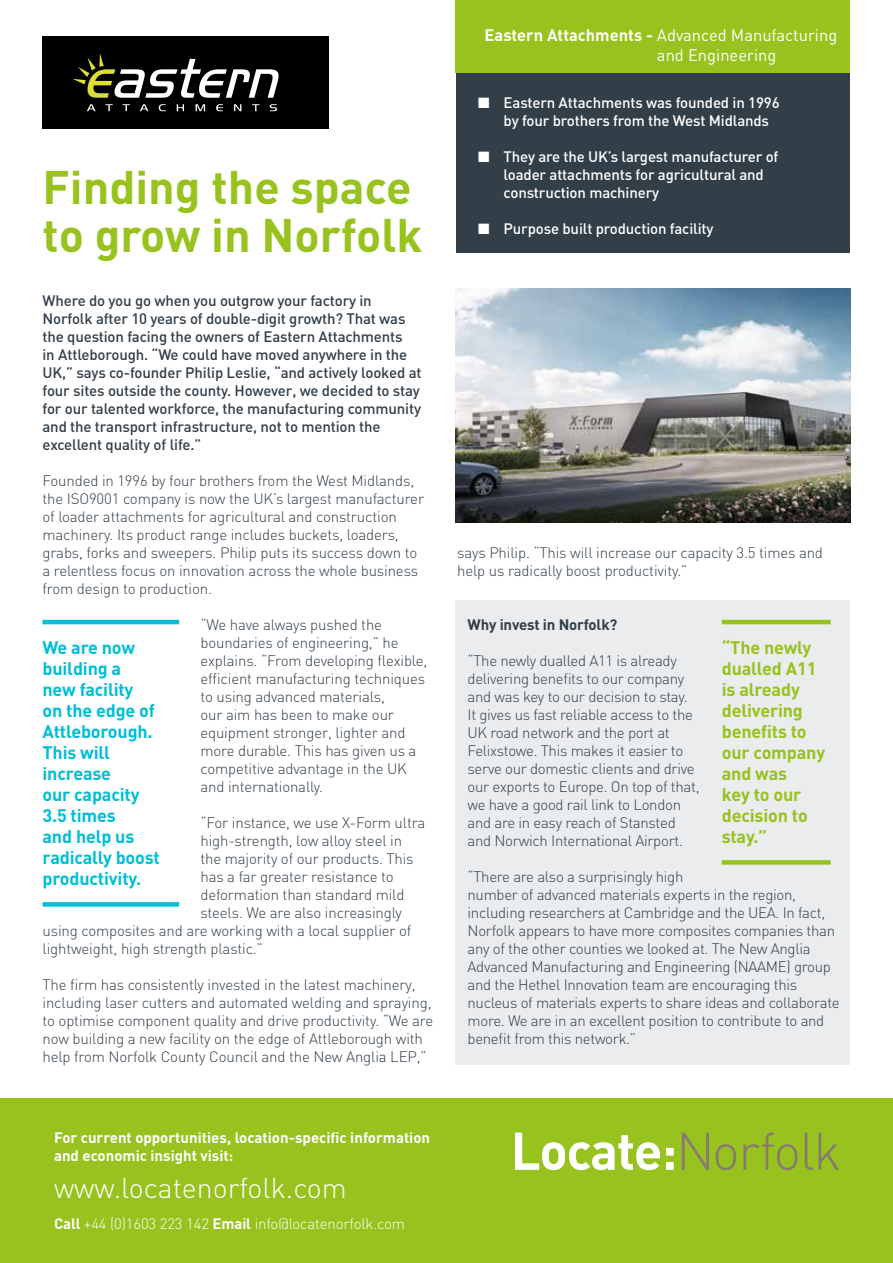
<style>
.page{position:relative;width:893px;height:1263px;background:#fff}
.page>*{position:absolute;margin:0;border:0;box-sizing:border-box;transform-origin:0 0}
.t1{font:700 46.5px/48px "DIN";color:#98c21d}
.t2{font:300 28.5px "DIN";color:#fff}
.t3{font:700 18px/21px "DIN";letter-spacing:-.01em;color:#00bed6}
.t4{font:700 18px/21px "DIN";letter-spacing:-.01em;color:#98c21d}
.t5{font:16.5px/19.8px "DIN";color:#fff}
.t6{font:300 15px/18px "DIN";letter-spacing:-.01em;color:#323e48}
.t7{font:500 15px/18px "DIN";letter-spacing:-.01em;color:#323e48}
.t8{font:500 15px/18px "DIN";letter-spacing:-.01em;color:#fff}
.t9{font:700 15px/18px "DIN";color:#fff}
.t10{font:300 15px "DIN";letter-spacing:-.01em;color:#fff}
.t11{font:700 15px "DIN";letter-spacing:-.01em;color:#323e48}
.s1{font-weight:700}
</style>
<div class="page">
<div style="left:456px;top:61px;width:394px;height:191px;background:#323e48"></div>
<div style="left:455px;top:0;width:395px;height:72px;background:#98c21d"></div>
<img style="left:455px;top:288px;width:395px;height:234px">
<div style="left:455px;top:600px;width:395px;height:465px;background:#eaeced"></div>
<hr style="left:722px;top:620px;width:109px;height:4px;background:#98c21d">
<div style="left:722px;top:860px;width:109px;height:5px;background:#98c21d"></div>
<hr style="left:43px;top:620px;width:136px;height:4px;background:#00bed6">
<div style="left:43px;top:902px;width:136px;height:5px;background:#00bed6"></div>
<div style="left:43px;top:36px;width:286px;height:92px;background:#000"></div>
<svg style="left:87px;top:104px;width:9px;height:7px"></svg>
<svg style="left:105px;top:104px;width:8px;height:7px"></svg>
<svg style="left:123px;top:104px;width:7px;height:7px"></svg>
<svg style="left:140px;top:104px;width:8px;height:7px"></svg>
<svg style="left:159px;top:104px;width:7px;height:7px"></svg>
<svg style="left:177px;top:104px;width:7px;height:7px"></svg>
<svg style="left:196px;top:104px;width:9px;height:7px"></svg>
<svg style="left:216px;top:104px;width:7px;height:7px"></svg>
<svg style="left:234px;top:104px;width:7px;height:7px"></svg>
<svg style="left:252px;top:104px;width:7px;height:7px"></svg>
<svg style="left:270px;top:104px;width:7px;height:7px"></svg>
<svg style="left:72px;top:53px;width:207px;height:45px"></svg>
<div style="left:0;top:1098px;width:893px;height:165px;background:#98c21d"></div>
<svg style="left:515px;top:1132px;width:145px;height:38px"></svg>
<svg style="left:666px;top:1148px;width:8px;height:22px"></svg>
<svg style="left:682px;top:1132px;width:27px;height:38px"></svg>
<svg style="left:716px;top:1144px;width:20px;height:26px"></svg>
<svg style="left:743px;top:1132px;width:54px;height:38px"></svg>
<svg style="left:805px;top:1132px;width:34px;height:38px"></svg>
<h1 class="t1" style="left:43px;top:161px;width:381px">Finding the space to grow in Norfolk</h1>
<p class="t7" style="left:43px;top:291px;width:381px">Where do you go when you outgrow your factory in Norfolk after 10 years of double-digit growth? That was the question facing the owners of Eastern Attachments<br>in Attleborough. “We could have moved anywhere in the UK,” says co-founder Philip Leslie, “and actively looked at four sites outside the county. However, we decided to stay for our talented workforce, the manufacturing community and the transport infrastructure, not to mention the excellent quality of life.”</p>
<p class="t6" style="left:43px;top:471px;width:383px">Founded in 1996 by four brothers from the West Midlands, the ISO9001 company is now the UK’s largest manufacturer of loader attachments for agricultural and construction machinery. Its product range includes buckets, loaders, grabs, forks and sweepers. Philip puts its success down to a relentless focus on innovation across the whole business from design to production.</p>
<p class="t6" style="left:200px;top:615px;width:228px">“We have always pushed the boundaries of engineering,” he explains. “From developing flexible, efficient manufacturing techniques to using advanced materials,<br>our aim has been to make our equipment stronger, lighter and more durable. This has given us a competitive advantage in the UK and internationally.</p>
<p class="t6" style="left:200px;top:813px;width:226px">“For instance, we use X-Form ultra</p>
<p class="t6" style="left:200px;top:831px;width:203px">high-strength, low alloy steel in</p>
<p class="t6" style="left:200px;top:849px;width:215px">the majority of our products. This</p>
<p class="t6" style="left:200px;top:867px;width:195px">has a far greater resistance to</p>
<p class="t6" style="left:200px;top:885px;width:206px">deformation than standard mild</p>
<p class="t6" style="left:200px;top:903px;width:203px">steels. We are also increasingly</p>
<p class="t6" style="left:43px;top:921px;width:370px">using composites and are working with a local supplier of</p>
<p class="t6" style="left:43px;top:939px;width:222px">lightweight, high strength plastic.”</p>
<p class="t6" style="left:43px;top:975px;width:392px">The firm has consistently invested in the latest machinery, including laser cutters and automated welding and spraying, to optimise component quality and drive productivity. “We are now building a new facility on the edge of Attleborough with help from Norfolk County Council and the New Anglia LEP,”</p>
<p class="t3" style="left:43px;top:636px;width:119px">We are now building a<br>new facility<br>on the edge of<br>Attleborough.<br>This will increase<br>our capacity<br>3.5 times<br>and help us radically boost productivity.</p>
<p class="t10" style="left:544px;top:18px;width:170px">COMPANY INFORMATION</p>
<p class="t5" style="left:657px;top:25px;width:182px;text-indent:-172px"><span class="s1">Eastern Attachments -</span> Advanced Manufacturing and Engineering</p>
<p class="t8" style="left:504px;top:93px;width:278px;text-indent:-26px">■ Eastern Attachments was founded in 1996 by four brothers from the West Midlands</p>
<p class="t8" style="left:504px;top:147px;width:276px;text-indent:-26px">■ They are the UK’s largest manufacturer of loader attachments for agricultural and construction machinery</p>
<p class="t8" style="left:478px;top:219px;width:237px">■ Purpose built production facility</p>
<p class="t6" style="left:457px;top:543px;width:367px">says Philip. “This will increase our capacity 3.5 times and help us radically boost productivity.”</p>
<p class="t11" style="left:468px;top:615px;width:151px">Why invest in Norfolk?</p>
<p class="t6" style="left:468px;top:651px;width:233px">“The newly dualled A11 is already delivering benefits to our company and was key to our decision to stay.<br>It gives us fast reliable access to the UK road network and the port at Felixstowe. This makes it easier to serve our domestic clients and drive our exports to Europe. On top of that, we have a good rail link to London and are in easy reach of Stansted and Norwich International Airport.</p>
<p class="t6" style="left:468px;top:867px;width:374px">“There are also a surprisingly high<br>number of advanced materials experts in the region, including researchers at Cambridge and the UEA. In fact, Norfolk appears to have more composites companies than any of the other counties we looked at. The New Anglia Advanced Manufacturing and Engineering (NAAME) group and the Hethel Innovation team are encouraging this nucleus of materials experts to share ideas and collaborate more. We are in an excellent position to contribute to and benefit from this network.”</p>
<p class="t4" style="left:722px;top:636px;width:105px">“The newly dualled A11 is already delivering benefits to our company and was<br>key to our decision to stay.”</p>
<p class="t9" style="left:54px;top:1128px;width:378px">For current opportunities, location-specific information and economic insight visit:</p>
<h2 class="t2" style="left:54px;top:1170px;width:294px">www.locatenorfolk.com</h2>
<p class="t10" style="left:54px;top:1215px;width:353px"><span class="s1">Call</span> +44 (0)1603 223 142 <span class="s1">Email</span> info@locatenorfolk.com</p>
</div>
